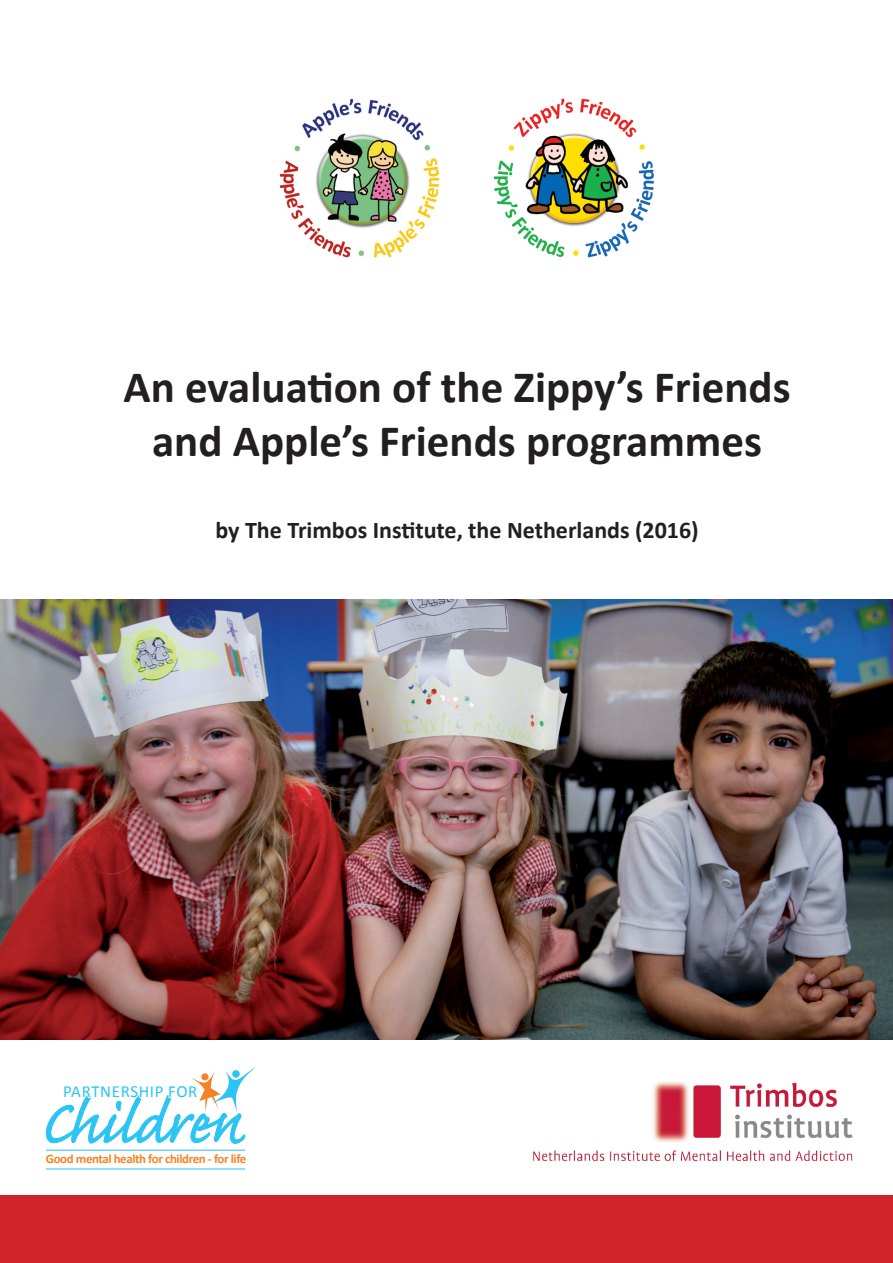
<style>
.page{position:relative;width:893px;height:1263px;background:#fff}
.page>*{position:absolute;margin:0;border:0;box-sizing:border-box;transform-origin:0 0}
.t1{font:700 45px/54px "Calibri";color:#231f20;text-align:center}
.t2{font:700 24px "Calibri";color:#231f20}
.t3{font:16.95px "Calibri";letter-spacing:.04em;color:#2bc4f3}
.t4{font:700 12.9px "Calibri";letter-spacing:-.03em;color:#f58227}
</style>
<div class="page">
<div style="left:0;top:1195px;width:893px;height:68px;background:#d1232a"></div>
<img style="left:0;top:600px;width:893px;height:439px">
<img style="left:279px;top:99px;width:161px;height:159px">
<img style="left:493px;top:98px;width:161px;height:160px">
<svg style="left:46px;top:1067px;width:210px;height:77px"></svg>
<div style="left:201px;top:1073px;width:8px;height:7px;background:#f58227;border-radius:50%"></div>
<hr style="left:46px;top:1150px;width:199px;height:1px;background:#2bc4f3">
<hr style="left:46px;top:1168px;width:199px;height:1px;background:#2bc4f3">
<img style="left:533px;top:1081px;width:320px;height:81px">
<p class="t1" style="left:124px;top:360px;width:669px">An evaluation of the Zippy’s Friends and Apple’s Friends programmes</p>
<p class="t2" style="left:216px;top:515px;width:485px">by The Trimbos Institute, the Netherlands (2016)</p>
<p class="t3" style="left:63px;top:1081px;width:136px">PARTNERSHIP FOR</p>
<p class="t4" style="left:46px;top:1150px;width:202px">Good mental health for children - for life</p>
</div>
